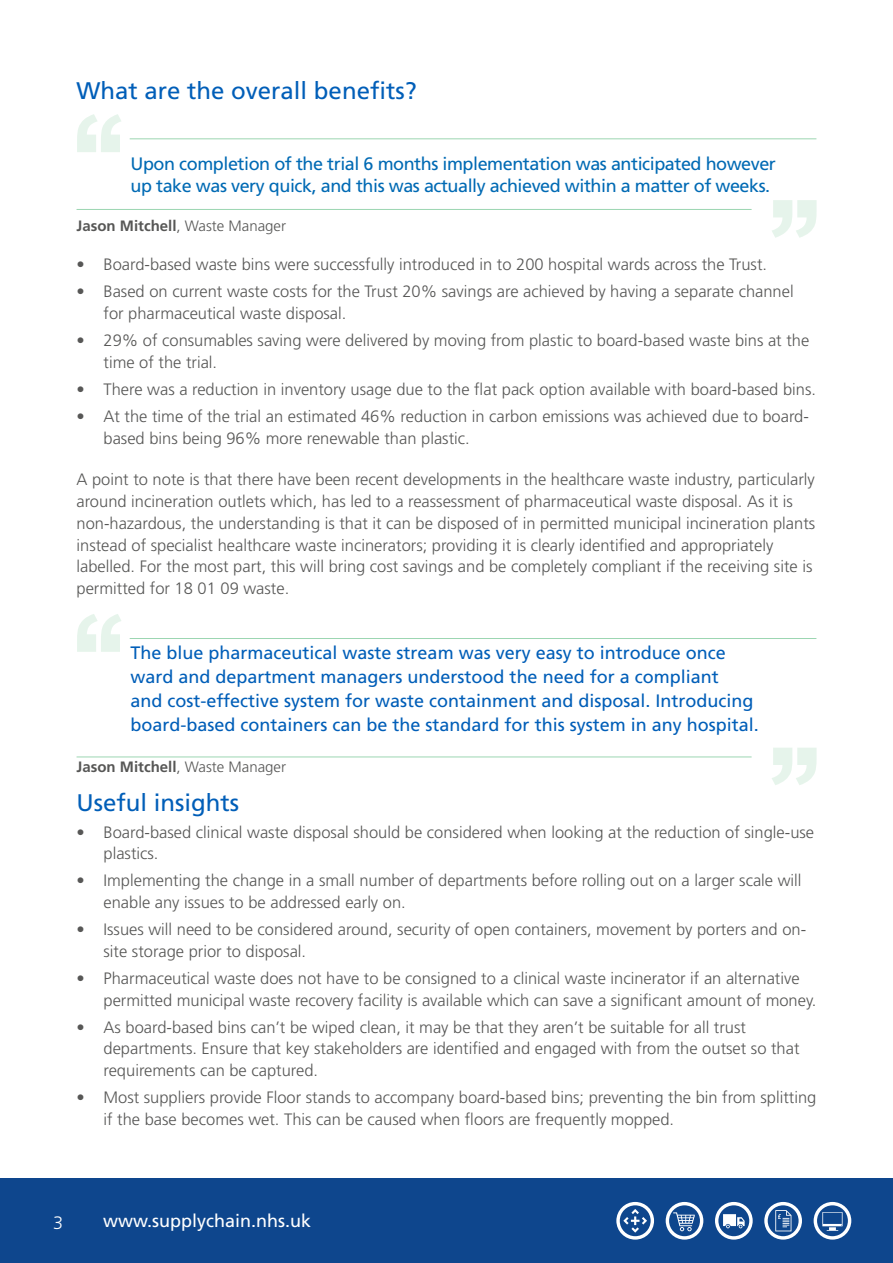
<style>
.page{position:relative;width:893px;height:1263px;background:#fff}
.page>*{position:absolute;margin:0;border:0;box-sizing:border-box;transform-origin:0 0}
.t1{font:24px "Frutiger";color:#005eb8}
.t2{font:18px/24px "Frutiger";color:#005eb8}
.t3{font:18px/21.6px "Frutiger";letter-spacing:-.025em;color:#006ab4}
.t4{font:18px "Frutiger";color:#fff}
.t5{font:300 18px "Frutiger";color:#fff}
.t6{font:300 16.5px/21.8px "Frutiger";color:#575756}
.t7{font:700 15px "Frutiger";color:#575756}
.s1{font-weight:300}
</style>
<div class="page">
<div style="left:0;top:1178px;width:893px;height:85px;background:#0e468d"></div>
<svg style="left:814px;top:1202px;width:37px;height:37px"></svg>
<svg style="left:715px;top:1202px;width:38px;height:37px"></svg>
<svg style="left:616px;top:1202px;width:38px;height:37px"></svg>
<svg style="left:666px;top:1202px;width:37px;height:37px"></svg>
<svg style="left:764px;top:1202px;width:38px;height:37px"></svg>
<svg style="left:772px;top:748px;width:45px;height:37px"></svg>
<svg style="left:772px;top:200px;width:45px;height:38px"></svg>
<svg style="left:77px;top:614px;width:44px;height:38px"></svg>
<svg style="left:77px;top:114px;width:44px;height:38px"></svg>
<hr style="left:130px;top:638px;width:686px;height:1px;background:#009639">
<hr style="left:130px;top:138px;width:686px;height:1px;background:#009639">
<hr style="left:77px;top:756px;width:675px;height:1px;background:#009639">
<hr style="left:77px;top:209px;width:675px;height:1px;background:#009639">
<h1 class="t1" style="left:77px;top:77px;width:342px">What are the overall benefits?</h1>
<p class="t3" style="left:131px;top:153px;width:647px">Upon completion of the trial 6 months implementation was anticipated however up take was very quick, and this was actually achieved within a matter of weeks.</p>
<p class="t7" style="left:77px;top:217px;width:211px">Jason Mitchell<span class="s1">, Waste Manager</span></p>
<p class="t6" style="left:77px;top:254px;width:692px">• Board-based waste bins were successfully introduced in to 200 hospital wards across the Trust.</p>
<p class="t6" style="left:104px;top:281px;width:692px;text-indent:-27px">• Based on current waste costs for the Trust 20% savings are achieved by having a separate channel for pharmaceutical waste disposal.</p>
<p class="t6" style="left:104px;top:330px;width:707px;text-indent:-27px">• 29% of consumables saving were delivered by moving from plastic to board-based waste bins at the time of the trial.</p>
<p class="t6" style="left:77px;top:378px;width:741px">• There was a reduction in inventory usage due to the flat pack option available with board-based bins.</p>
<p class="t6" style="left:104px;top:405px;width:707px;text-indent:-27px">• At the time of the trial an estimated 46% reduction in carbon emissions was achieved due to board&shy;based bins being 96% more renewable than plastic.</p>
<p class="t6" style="left:77px;top:469px;width:740px">A point to note is that there have been recent developments in the healthcare waste industry, particularly around incineration outlets which, has led to a reassessment of pharmaceutical waste disposal. As it is non-hazardous, the understanding is that it can be disposed of in permitted municipal incineration plants instead of specialist healthcare waste incinerators; providing it is clearly identified and appropriately labelled. For the most part, this will bring cost savings and be completely compliant if the receiving site is permitted for 18 01 09 waste.</p>
<p class="t2" style="left:131px;top:641px;width:630px">The blue pharmaceutical waste stream was very easy to introduce once ward and department managers understood the need for a compliant<br>and cost-effective system for waste containment and disposal. Introducing board-based containers can be the standard for this system in any hospital.</p>
<p class="t7" style="left:77px;top:758px;width:211px">Jason Mitchell<span class="s1">, Waste Manager</span></p>
<h1 class="t1" style="left:77px;top:788px;width:164px">Useful insights</h1>
<p class="t6" style="left:104px;top:821px;width:712px;text-indent:-27px">• Board-based clinical waste disposal should be considered when looking at the reduction of single-use plastics.</p>
<p class="t6" style="left:104px;top:870px;width:700px;text-indent:-27px">• Implementing the change in a small number of departments before rolling out on a larger scale will enable any issues to be addressed early on.</p>
<p class="t6" style="left:104px;top:918px;width:704px;text-indent:-27px">• Issues will need to be considered around, security of open containers, movement by porters and on&shy;site storage prior to disposal.</p>
<p class="t6" style="left:104px;top:967px;width:714px;text-indent:-27px">• Pharmaceutical waste does not have to be consigned to a clinical waste incinerator if an alternative permitted municipal waste recovery facility is available which can save a significant amount of money.</p>
<p class="t6" style="left:104px;top:1016px;width:697px;text-indent:-27px">• As board-based bins can’t be wiped clean, it may be that they aren’t be suitable for all trust departments. Ensure that key stakeholders are identified and engaged with from the outset so that requirements can be captured.</p>
<p class="t6" style="left:104px;top:1086px;width:714px;text-indent:-27px">• Most suppliers provide Floor stands to accompany board-based bins; preventing the bin from splitting if the base becomes wet. This can be caused when floors are frequently mopped.</p>
<p class="t5" style="left:53px;top:1212px;width:12px">3</p>
<p class="t4" style="left:103px;top:1210px;width:210px">www.supplychain.nhs.uk</p>
</div>
